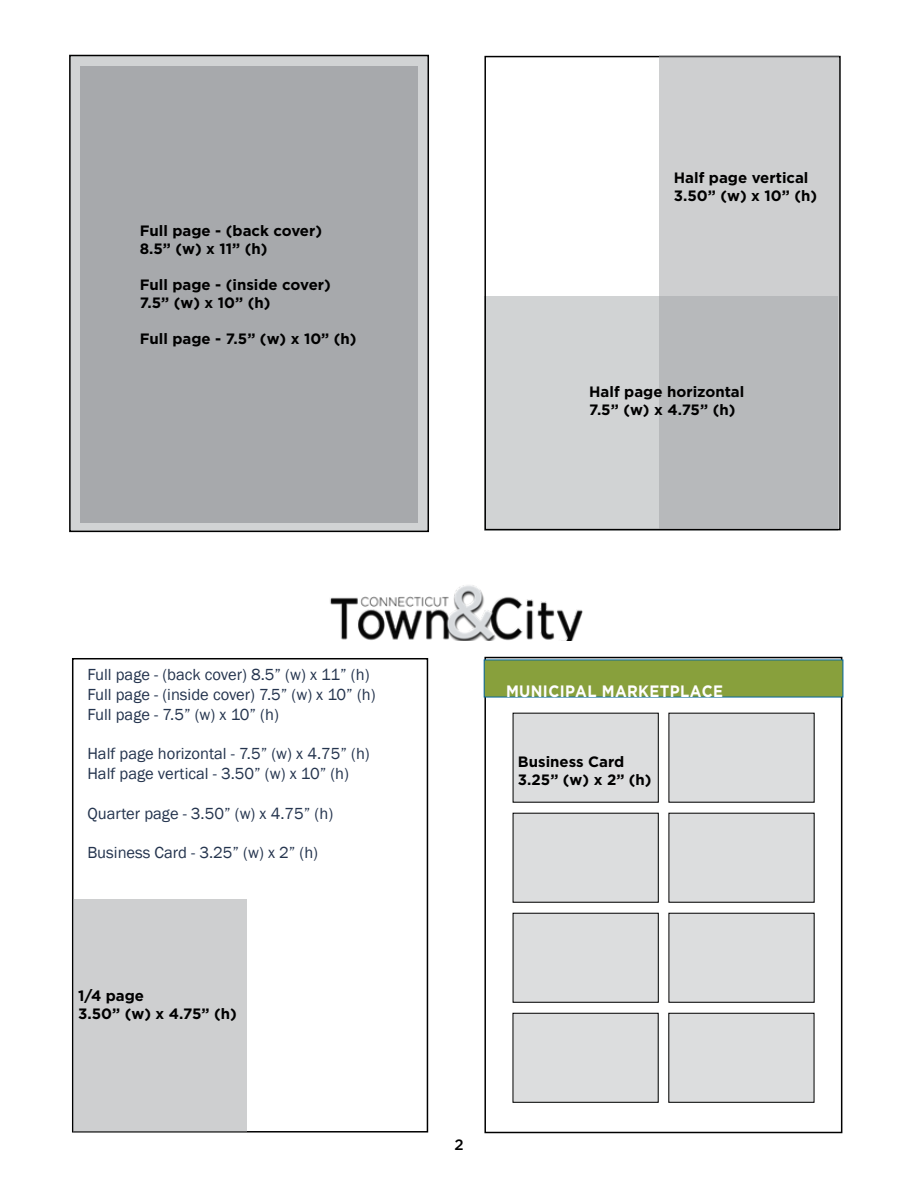
<style>
.page{position:relative;width:918px;height:1188px;background:#fff}
.page>*{position:absolute;margin:0;border:0;box-sizing:border-box;transform-origin:0 0}
.t1{font:16.5px/19.8px "Franklin Gothic";color:#24344e}
.t2{font:700 16.5px "Gotham";letter-spacing:.025em;color:#fff;scale:.9 1}
.t3{font:700 15px/18px "Gotham";color:#000}
.t4{font:500 15px "Gotham";color:#000}
</style>
<div class="page">
<div style="left:70px;top:56px;width:358px;height:475px;background:#d1d3d4"></div>
<div style="left:69px;top:55px;width:360px;height:477px;border:2px solid #000"></div>
<img style="left:330px;top:585px;width:253px;height:56px">
<div style="left:484px;top:657px;width:358px;height:476px;border:2px solid #000"></div>
<div style="left:484px;top:296px;width:353px;height:235px;background:#d1d3d4"></div>
<div style="left:484px;top:56px;width:357px;height:474px;border:2px solid #000"></div>
<div style="left:72px;top:658px;width:356px;height:475px;border:2px solid #000"></div>
<div style="left:73px;top:900px;width:173px;height:232px;background:#cecfd0"></div>
<div style="left:659px;top:56px;width:180px;height:473px;background:linear-gradient(to right,#c3c4c6,#c3c4c6)"></div>
<div style="left:81px;top:66px;width:337px;height:456px;background:#a7a9ac"></div>
<div style="left:484px;top:659px;width:359px;height:38px;background:#88a03c"></div>
<div style="left:513px;top:713px;width:145px;height:89px;background:#dcddde"></div>
<div style="left:669px;top:713px;width:145px;height:89px;background:#dcddde"></div>
<div style="left:513px;top:813px;width:145px;height:89px;background:#dcddde"></div>
<div style="left:669px;top:813px;width:145px;height:89px;background:#dcddde"></div>
<div style="left:513px;top:913px;width:145px;height:89px;background:#dcddde"></div>
<div style="left:513px;top:913px;width:146px;height:90px;border:1px solid #000"></div>
<div style="left:669px;top:913px;width:145px;height:89px;background:#dcddde"></div>
<div style="left:668px;top:913px;width:147px;height:90px;border:1px solid #000"></div>
<div style="left:513px;top:1013px;width:145px;height:89px;background:#dcddde"></div>
<div style="left:513px;top:1013px;width:146px;height:90px;border:1px solid #000"></div>
<div style="left:669px;top:1013px;width:145px;height:89px;background:#dcddde"></div>
<div style="left:668px;top:1013px;width:146px;height:90px;border:1px solid #000"></div>
<p class="t3" style="left:140px;top:222px;width:184px">Full page - (back cover)<br>8.5” (w) x 11” (h)</p>
<p class="t3" style="left:140px;top:276px;width:193px">Full page - (inside cover)<br>7.5” (w) x 10” (h)</p>
<p class="t3" style="left:140px;top:330px;width:218px">Full page - 7.5” (w) x 10” (h)</p>
<p class="t3" style="left:674px;top:169px;width:145px">Half page vertical<br>3.50” (w) x 10” (h)</p>
<p class="t3" style="left:589px;top:383px;width:157px">Half page horizontal<br>7.5” (w) x 4.75” (h)</p>
<p class="t1" style="left:87px;top:665px;width:290px">Full page - (back cover) 8.5” (w) x 11” (h)<br>Full page - (inside cover) 7.5” (w) x 10” (h)<br>Full page - 7.5” (w) x 10” (h)</p>
<p class="t1" style="left:87px;top:744px;width:284px">Half page horizontal - 7.5” (w) x 4.75” (h)<br>Half page vertical - 3.50” (w) x 10” (h)</p>
<p class="t1" style="left:87px;top:804px;width:247px">Quarter page - 3.50” (w) x 4.75” (h)</p>
<p class="t1" style="left:87px;top:843px;width:232px">Business Card - 3.25” (w) x 2” (h)</p>
<p class="t3" style="left:78px;top:986px;width:160px">1/4 page<br>3.50” (w) x 4.75” (h)</p>
<p class="t2" style="left:506px;top:681px;width:243px">MUNICIPAL MARKETPLACE</p>
<p class="t3" style="left:518px;top:753px;width:135px">Business Card<br>3.25” (w) x 2” (h)</p>
<p class="t4" style="left:454px;top:1135px;width:11px">2</p>
</div>
